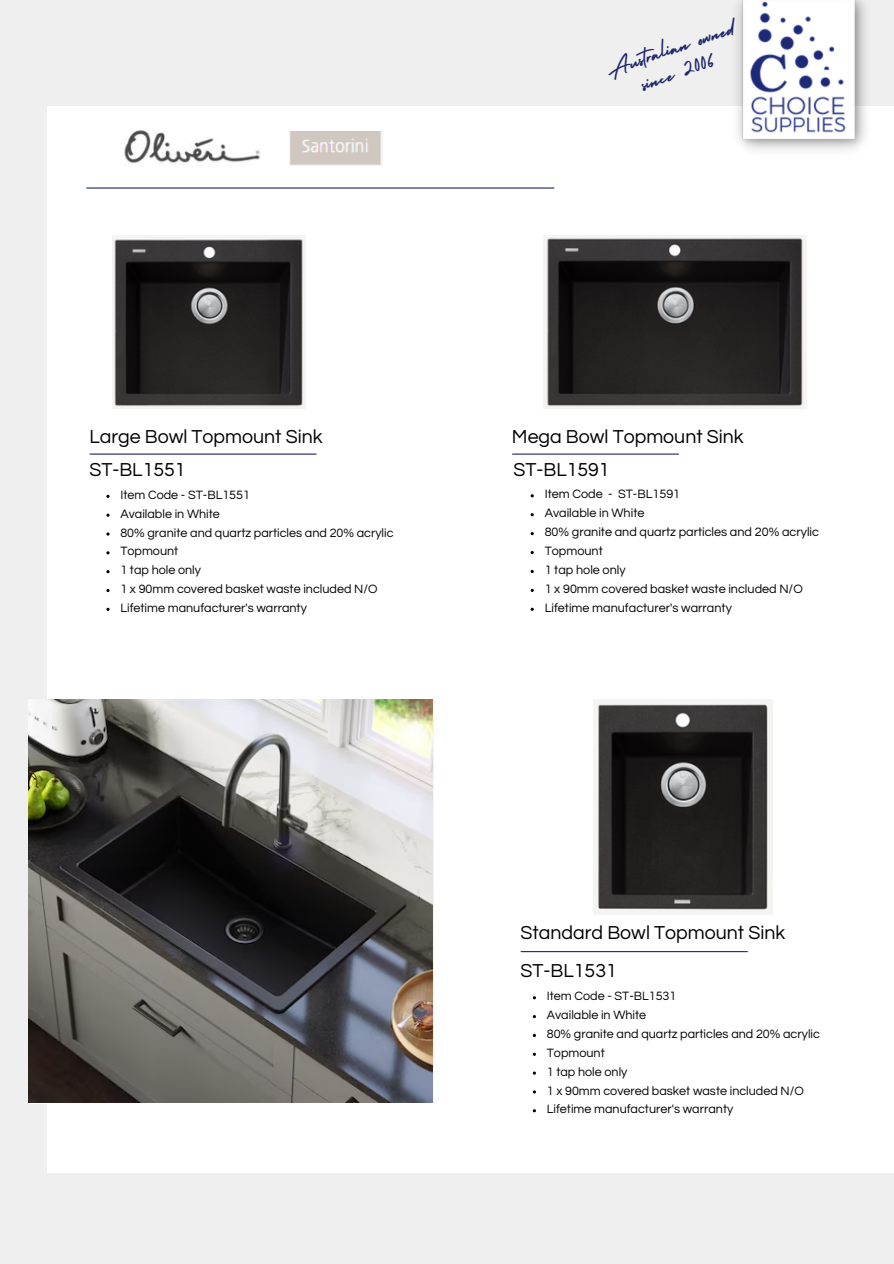
<style>
.page{position:relative;width:894px;height:1264px;background:#fff}
.page>*{position:absolute;margin:0;border:0;box-sizing:border-box;transform-origin:0 0}
.t1{font:24.75px/24.5px "Holiday";color:#1e266c;text-align:center}
.t2{font:19.5px "Questrial";color:#000}
.t3{font:12.6px "Questrial";color:#000}
</style>
<div class="page">
<div style="left:0;top:0;width:893px;height:1263px;background:#efefef"></div>
<div style="left:47px;top:106px;width:846px;height:1067px;background:#fff"></div>
<hr style="left:87px;top:187px;width:466px;height:2px;background:#1e266c">
<img style="left:737px;top:0;width:129px;height:150px">
<img style="left:124px;top:130px;width:136px;height:34px">
<hr style="left:90px;top:453px;width:226px;height:1px;background:#1e266c">
<hr style="left:521px;top:951px;width:226px;height:1px;background:#1e266c">
<img style="left:289px;top:132px;width:93px;height:33px">
<img style="left:113px;top:235px;width:192px;height:174px">
<img style="left:543px;top:235px;width:263px;height:174px">
<img style="left:593px;top:699px;width:179px;height:215px">
<hr style="left:512px;top:453px;width:166px;height:1px;background:#1e266c">
<img style="left:28px;top:699px;width:405px;height:404px">
<p class="t1" style="left:601px;top:57px;width:137px;rotate:-19deg">Australian owned since 2006</p>
<p class="t2" style="left:89px;top:427px;width:235px">Large Bowl Topmount Sink</p>
<p class="t2" style="left:89px;top:460px;width:98px">ST-BL1551</p>
<p class="t3" style="left:120px;top:488px;width:131px">Item Code - ST-BL1551</p>
<p class="t3" style="left:120px;top:507px;width:101px">Available in White</p>
<p class="t3" style="left:120px;top:526px;width:274px">80% granite and quartz particles and 20% acrylic</p>
<p class="t3" style="left:120px;top:545px;width:59px">Topmount</p>
<p class="t3" style="left:120px;top:564px;width:82px">1 tap hole only</p>
<p class="t3" style="left:120px;top:583px;width:258px">1 x 90mm covered basket waste included N/O</p>
<p class="t3" style="left:120px;top:601px;width:188px">Lifetime manufacturer's warranty</p>
<p class="t2" style="left:512px;top:427px;width:233px">Mega Bowl Topmount Sink</p>
<p class="t2" style="left:513px;top:460px;width:98px">ST-BL1591</p>
<p class="t3" style="left:544px;top:488px;width:137px">Item Code - ST-BL1591</p>
<p class="t3" style="left:544px;top:507px;width:101px">Available in White</p>
<p class="t3" style="left:544px;top:526px;width:276px">80% granite and quartz particles and 20% acrylic</p>
<p class="t3" style="left:544px;top:545px;width:60px">Topmount</p>
<p class="t3" style="left:544px;top:563px;width:82px">1 tap hole only</p>
<p class="t3" style="left:544px;top:582px;width:259px">1 x 90mm covered basket waste included N/O</p>
<p class="t3" style="left:544px;top:601px;width:189px">Lifetime manufacturer's warranty</p>
<p class="t2" style="left:520px;top:922px;width:266px">Standard Bowl Topmount Sink</p>
<p class="t2" style="left:520px;top:960px;width:98px">ST-BL1531</p>
<p class="t3" style="left:546px;top:990px;width:131px">Item Code - ST-BL1531</p>
<p class="t3" style="left:546px;top:1008px;width:101px">Available in White</p>
<p class="t3" style="left:546px;top:1027px;width:274px">80% granite and quartz particles and 20% acrylic</p>
<p class="t3" style="left:546px;top:1046px;width:59px">Topmount</p>
<p class="t3" style="left:546px;top:1065px;width:82px">1 tap hole only</p>
<p class="t3" style="left:546px;top:1084px;width:258px">1 x 90mm covered basket waste included N/O</p>
<p class="t3" style="left:546px;top:1103px;width:188px">Lifetime manufacturer's warranty</p>
</div>
